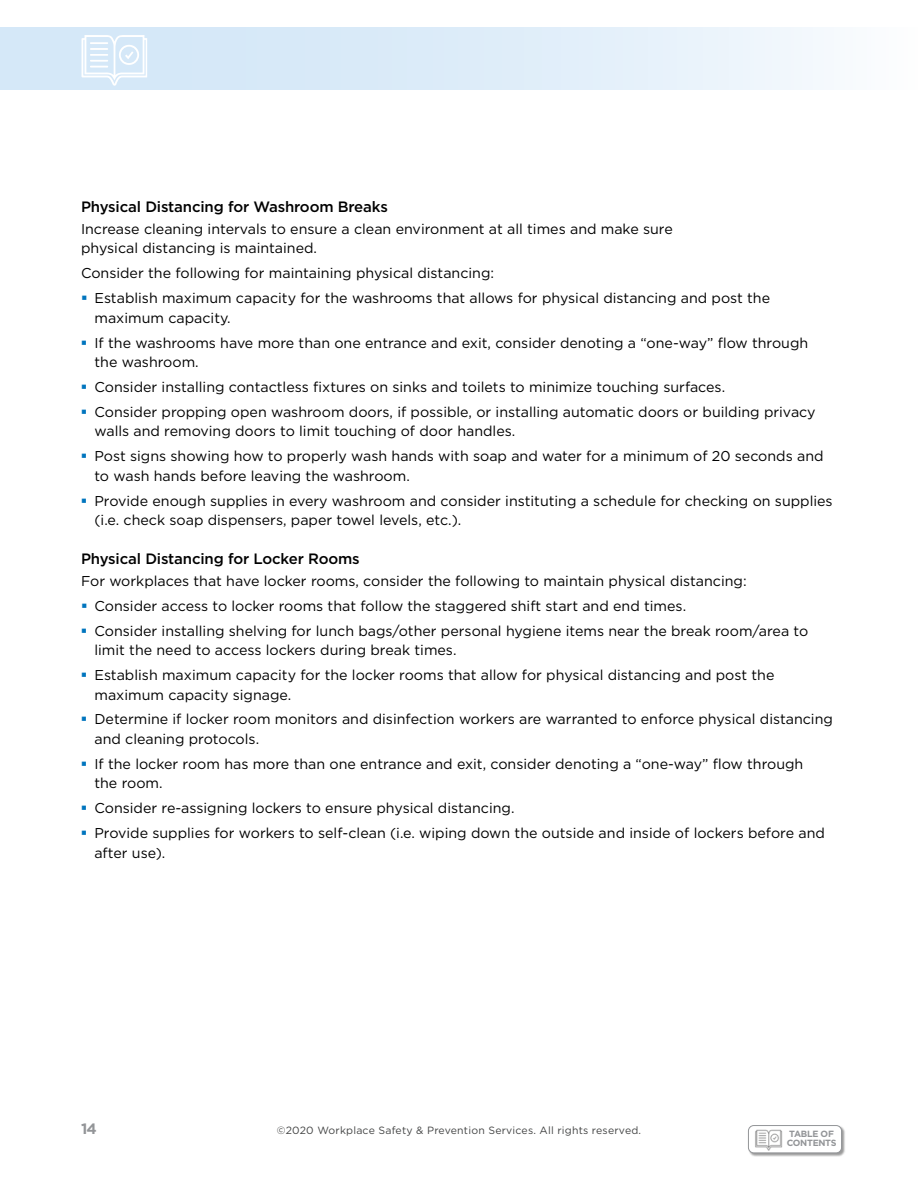
<style>
.page{position:relative;width:918px;height:1188px;background:#fff}
.page>*{position:absolute;margin:0;border:0;box-sizing:border-box;transform-origin:0 0}
.t1{font:500 15px "Gotham";letter-spacing:-.01em;color:#000}
.t2{font:700 15px "Gotham";color:#939598}
.t3{font:14.25px/24.9px "Gotham";color:#000}
.t4{font:10.5px "Gotham";letter-spacing:.02em;color:#434444}
.t5{font:700 9px/9px "Gotham";letter-spacing:-.03em;color:#939598}
</style>
<div class="page">
<div style="left:748px;top:1125px;width:98px;height:32px;background:#000;opacity:.4"></div>
<div style="left:748px;top:1126px;width:94px;height:27px;background:#fff;border-radius:5px"></div>
<div style="left:748px;top:1125px;width:94px;height:28px;border:1px solid #939598;border-radius:5px"></div>
<div style="left:0;top:27px;width:918px;height:62px;background:linear-gradient(to right,#cde4f7,#f5f9fd)"></div>
<svg style="left:82px;top:35px;width:65px;height:51px"></svg>
<img style="left:752px;top:1129px;width:33px;height:25px">
<p class="t1" style="left:81px;top:197px;width:308px">Physical Distancing for Washroom Breaks</p>
<p class="t3" style="left:81px;top:219px;width:593px;line-height:19.5px">Increase cleaning intervals to ensure a clean environment at all times and make sure physical distancing is maintained.</p>
<p class="t3" style="left:94px;top:261px;width:677px;text-indent:-13px">Consider the following for maintaining physical distancing:<br>Establish maximum capacity for the washrooms that allows for physical distancing and post the</p>
<p class="t3" style="left:94px;top:305px;width:715px">maximum capacity.<br>If the washrooms have more than one entrance and exit, consider denoting a “one-way” flow through</p>
<p class="t3" style="left:94px;top:349px;width:723px">the washroom.<br>Consider installing contactless fixtures on sinks and toilets to minimize touching surfaces.<br>Consider propping open washroom doors, if possible, or installing automatic doors or building privacy</p>
<p class="t3" style="left:94px;top:419px;width:731px">walls and removing doors to limit touching of door handles.<br>Post signs showing how to properly wash hands with soap and water for a minimum of 20 seconds and</p>
<p class="t3" style="left:94px;top:463px;width:740px">to wash hands before leaving the washroom.<br>Provide enough supplies in every washroom and consider instituting a schedule for checking on supplies</p>
<p class="t3" style="left:94px;top:507px;width:369px">(i.e. check soap dispensers, paper towel levels, etc.).</p>
<p class="t1" style="left:81px;top:549px;width:280px">Physical Distancing for Locker Rooms</p>
<p class="t3" style="left:94px;top:568px;width:715px;text-indent:-13px">For workplaces that have locker rooms, consider the following to maintain physical distancing:<br>Consider access to locker rooms that follow the staggered shift start and end times.<br>Consider installing shelving for lunch bags/other personal hygiene items near the break room/area to</p>
<p class="t3" style="left:94px;top:637px;width:682px">limit the need to access lockers during break times.<br>Establish maximum capacity for the locker rooms that allow for physical distancing and post the</p>
<p class="t3" style="left:94px;top:682px;width:740px">maximum capacity signage.<br>Determine if locker room monitors and disinfection workers are warranted to enforce physical distancing</p>
<p class="t3" style="left:94px;top:726px;width:710px">and cleaning protocols.<br>If the locker room has more than one entrance and exit, consider denoting a “one-way” flow through</p>
<p class="t3" style="left:94px;top:771px;width:732px">the room.<br>Consider re-assigning lockers to ensure physical distancing.<br>Provide supplies for workers to self-clean (i.e. wiping down the outside and inside of lockers before and</p>
<p class="t3" style="left:94px;top:840px;width:73px">after use).</p>
<p class="t2" style="left:81px;top:1119px;width:17px">14</p>
<p class="t4" style="left:277px;top:1124px;width:366px">©2020 Workplace Safety &amp; Prevention Services. All rights reserved.</p>
<p class="t5" style="left:787px;top:1129px;width:51px">TABLE OF<br>CONTENTS</p>
</div>
